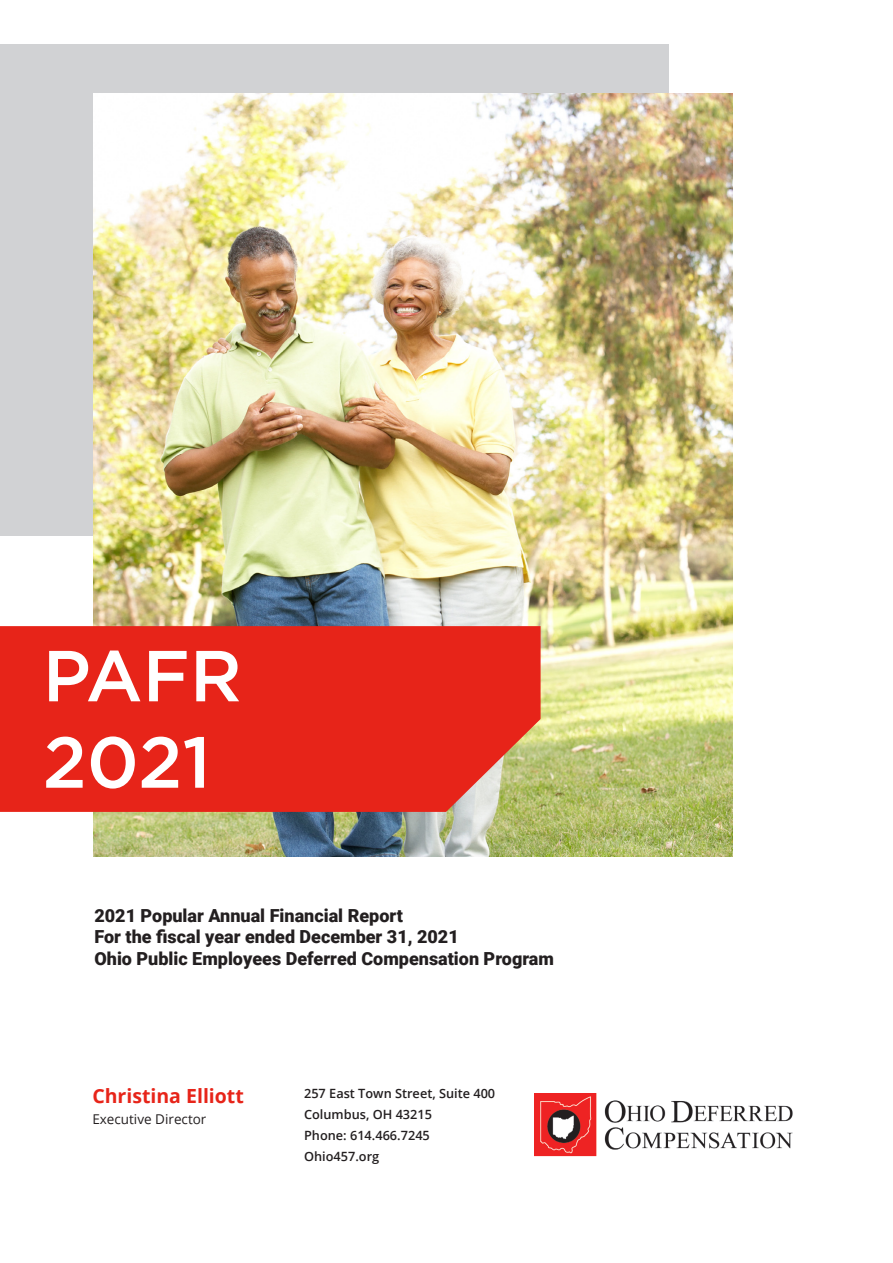
<style>
.page{position:relative;width:893px;height:1263px;background:#fff}
.page>*{position:absolute;margin:0;border:0;box-sizing:border-box;transform-origin:0 0}
.Cover_Page_Header{font:500 72px "Gotham";color:#fff}
.Blue_Text_-_Align_Le{font:700 19.5px "Open Sans";color:#e72419}
.Cover_Subhead{font:900 18px "Roboto";color:#231f20}
.Identification_Text{font:13.5px "Open Sans";color:#231f20}
.Top_Right_Address{font:600 12.75px/21px "Open Sans";color:#231f20}
</style>
<div class="page">
<div style="left:0;top:44px;width:668px;height:491px;background:#d1d2d4"></div>
<img style="left:94px;top:94px;width:638px;height:762px">
<img style="left:534px;top:1093px;width:259px;height:64px">
<div style="left:0;top:626px;width:541px;height:186px;background:#e72419"></div>
<p class="Cover_Page_Header" style="left:43px;top:629px;width:201px">PAFR</p>
<p class="Cover_Page_Header" style="left:43px;top:715px;width:170px">2021</p>
<p class="Cover_Subhead" style="left:94px;top:902px;width:310px">2021 Popular Annual Financial Report</p>
<p class="Cover_Subhead" style="left:94px;top:924px;width:366px">For the fiscal year ended December 31, 2021</p>
<p class="Cover_Subhead" style="left:94px;top:946px;width:461px">Ohio Public Employees Deferred Compensation Program</p>
<p class="Blue_Text_-_Align_Le" style="left:92px;top:1082px;width:153px">Christina Elliott</p>
<p class="Identification_Text" style="left:92px;top:1110px;width:116px">Executive Director</p>
<p class="Top_Right_Address" style="left:304px;top:1082px;width:193px">257 East Town Street, Suite 400<br>Columbus, OH 43215</p>
<p class="Top_Right_Address" style="left:304px;top:1124px;width:127px">Phone: 614.466.7245</p>
<p class="Top_Right_Address" style="left:304px;top:1145px;width:77px">Ohio457.org</p>
</div>
